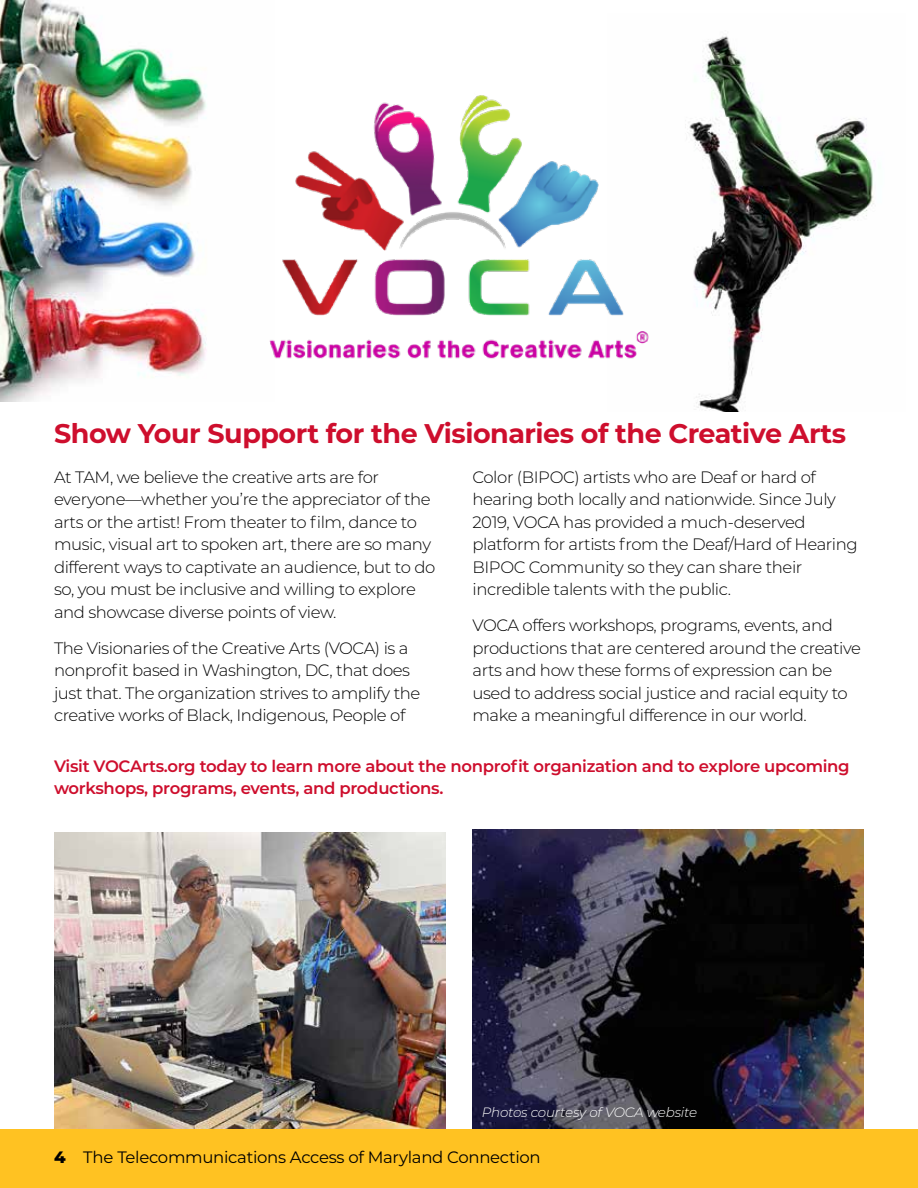
<style>
.page{position:relative;width:918px;height:1188px;background:#fff}
.page>*{position:absolute;margin:0;border:0;box-sizing:border-box;transform-origin:0 0}
.t1{font:700 27px "Montserrat";letter-spacing:-.02em;color:#ce0e2d}
.t2{font:300 16.5px/22.5px "Montserrat";letter-spacing:-.025em;color:#000}
.t3{font:600 16.5px/22.5px "Montserrat";letter-spacing:-.02em;color:#ce0e2d}
.t4{font:16.5px "Montserrat";letter-spacing:-.02em;color:#000}
.t5{font:italic 300 13.5px "Montserrat";letter-spacing:-.015em;color:#fff}
.s1{font-weight:800}
</style>
<div class="page">
<img style="left:54px;top:832px;width:392px;height:297px">
<img style="left:472px;top:829px;width:392px;height:300px">
<div style="left:0;top:1129px;width:918px;height:59px;background:#ffc222"></div>
<img style="left:685px;top:36px;width:190px;height:375px">
<img style="left:0;top:0;width:207px;height:402px">
<img style="left:269px;top:95px;width:380px;height:264px">
<h1 class="t1" style="left:54px;top:414px;width:794px">Show Your Support for the Visionaries of the Creative Arts</h1>
<p class="t2" style="left:54px;top:465px;width:383px">At TAM, we believe the creative arts are for everyone—whether you’re the appreciator of the arts or the artist! From theater to film, dance to music, visual art to spoken art, there are so many different ways to captivate an audience, but to do so, you must be inclusive and willing to explore and showcase diverse points of view.</p>
<p class="t2" style="left:54px;top:636px;width:368px">The Visionaries of the Creative Arts (VOCA) is a nonprofit based in Washington, DC, that does just that. The organization strives to amplify the creative works of Black, Indigenous, People of</p>
<p class="t2" style="left:472px;top:465px;width:387px">Color (BIPOC) artists who are Deaf or hard of hearing both locally and nationwide. Since July 2019, VOCA has provided a much-deserved platform for artists from the Deaf/Hard of Hearing BIPOC Community so they can share their incredible talents with the public.</p>
<p class="t2" style="left:472px;top:613px;width:390px">VOCA offers workshops, programs, events, and productions that are centered around the creative arts and how these forms of expression can be used to address social justice and racial equity to make a meaningful difference in our world.</p>
<p class="t3" style="left:54px;top:754px;width:797px">Visit VOCArts.org today to learn more about the nonprofit organization and to explore upcoming workshops, programs, events, and productions.</p>
<p class="t5" style="left:482px;top:1103px;width:217px">Photos courtesy of VOCA website</p>
<p class="t4" style="left:54px;top:1146px;width:488px"><span class="s1">4</span> The Telecommunications Access of Maryland Connection</p>
</div>
